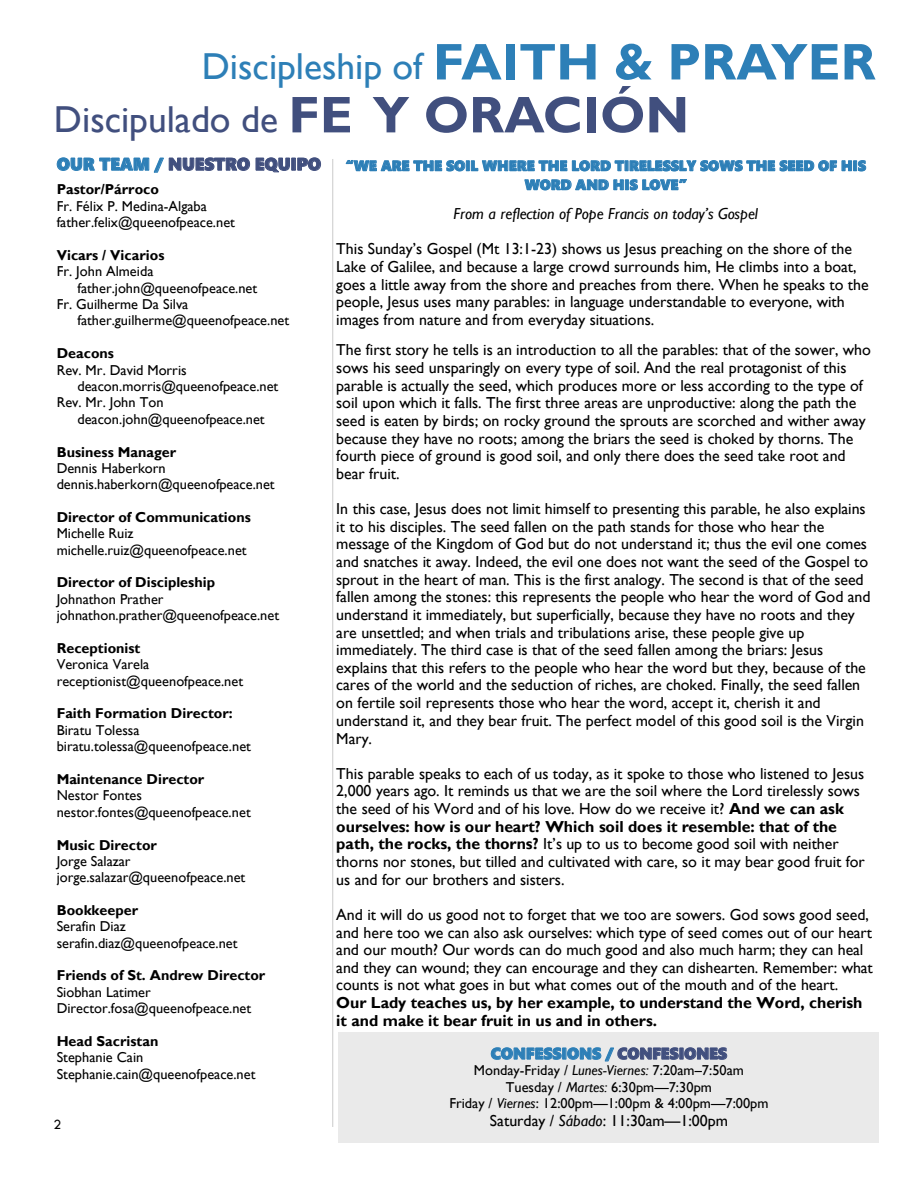
<style>
.page{position:relative;width:918px;height:1188px;background:#fff}
.page>*{position:absolute;margin:0;border:0;box-sizing:border-box;transform-origin:0 0}
.t1{font:37.5px/52.9px "Gill Sans";color:#2d7fb7}
.t2{font:17.25px "Segoe UI Black";color:#414f7e}
.t3{font:15.9px/17.7px "Gill Sans";color:#000}
.t4{font:italic 15.9px "Gill Sans";color:#000}
.t5{font:15.9px "Segoe UI Black";color:#2d7fb7}
.t6{font:14.4px/16.4px "Gill Sans";color:#000}
.t7{font:14.4px/19px "Segoe UI Black";letter-spacing:.005em;color:#2d7fb7;text-align:center}
.t8{font:700 14.4px "Gill Sans";color:#000}
.t9{font:14.4px "Tw Cen";color:#000}
.s1{font-weight:700;font-size:51.9px}
.s2{color:#414f7e}
.s3{font-weight:700;font-size:51.9px;color:#414f7e}
.s4{font-weight:700}
.s5{font-style:italic}
.s6{color:#2d7fb7}
</style>
<div class="page">
<hr style="left:332px;top:159px;width:1px;height:968px;background:#cacaca">
<div style="left:339px;top:1032px;width:540px;height:111px;background:#eaeaea"></div>
<p class="t1" style="left:54px;top:41px;width:823px;text-indent:148px">Discipleship of <span class="s1">FAITH &amp; PRAYER<br></span><span class="s2">Discipulado de</span> <span class="s3">FE Y ORACIÓN</span></p>
<p class="t7" style="left:346px;top:155px;width:522px">“WE ARE THE SOIL WHERE THE LORD TIRELESSLY SOWS THE SEED OF HIS<br>WORD AND HIS LOVE”</p>
<p class="t4" style="left:454px;top:204px;width:306px">From a reflection of Pope Francis on today’s Gospel</p>
<p class="t3" style="left:336px;top:240px;width:534px">This Sunday’s Gospel (Mt 13:1-23) shows us Jesus preaching on the shore of the Lake of Galilee, and because a large crowd surrounds him, He climbs into a boat, goes a little away from the shore and preaches from there. When he speaks to the people, Jesus uses many parables: in language understandable to everyone, with images from nature and from everyday situations.</p>
<p class="t3" style="left:336px;top:341px;width:536px">The first story he tells is an introduction to all the parables: that of the sower, who sows his seed unsparingly on every type of soil. And the real protagonist of this parable is actually the seed, which produces more or less according to the type of soil upon which it falls. The first three areas are unproductive: along the path the seed is eaten by birds; on rocky ground the sprouts are scorched and wither away because they have no roots; among the briars the seed is choked by thorns. The fourth piece of ground is good soil, and only there does the seed take root and bear fruit.</p>
<p class="t3" style="left:336px;top:500px;width:536px">In this case, Jesus does not limit himself to presenting this parable, he also explains it to his disciples. The seed fallen on the path stands for those who hear the message of the Kingdom of God but do not understand it; thus the evil one comes and snatches it away. Indeed, the evil one does not want the seed of the Gospel to sprout in the heart of man. This is the first analogy. The second is that of the seed fallen among the stones: this represents the people who hear the word of God and understand it immediately, but superficially, because they have no roots and they are unsettled; and when trials and tribulations arise, these people give up immediately. The third case is that of the seed fallen among the briars: Jesus explains that this refers to the people who hear the word but they, because of the cares of the world and the seduction of riches, are choked. Finally, the seed fallen on fertile soil represents those who hear the word, accept it, cherish it and understand it, and they bear fruit. The perfect model of this good soil is the Virgin Mary.</p>
<p class="t3" style="left:336px;top:765px;width:530px">This parable speaks to each of us today, as it spoke to those who listened to Jesus 2,000 years ago. It reminds us that we are the soil where the Lord tirelessly sows the seed of his Word and of his love. How do we receive it? <span class="s4">And we can ask ourselves: how is our heart? Which soil does it resemble: that of the path, the rocks, the thorns?</span> It’s up to us to become good soil with neither thorns nor stones, but tilled and cultivated with care, so it may bear good fruit for us and for our brothers and sisters.</p>
<p class="t3" style="left:336px;top:906px;width:538px">And it will do us good not to forget that we too are sowers. God sows good seed, and here too we can also ask ourselves: which type of seed comes out of our heart and our mouth? Our words can do much good and also much harm; they can heal and they can wound; they can encourage and they can dishearten. Remember: what counts is not what goes in but what comes out of the mouth and of the heart.<br><span class="s4">Our Lady teaches us, by her example, to understand the Word, cherish it and make it bear fruit in us and in others.</span></p>
<p class="t5" style="left:491px;top:1042px;width:238px">CONFESSIONS / <span class="s2">CONFESIONES</span></p>
<p class="t6" style="left:449px;top:1062px;width:321px;text-align:center">Monday-Friday / <span class="s5">Lunes-Viernes:</span> 7:20am–7:50am<br>Tuesday / <span class="s5">Martes:</span> 6:30pm—7:30pm<br>Friday / <span class="s5">Viernes</span>: 12:00pm—1:00pm &amp; 4:00pm—7:00pm</p>
<p class="t3" style="left:490px;top:1112px;width:240px">Saturday / <span class="s5">Sábado</span>: 11:30am—1:00pm</p>
<p class="t2" style="left:57px;top:152px;width:266px"><span class="s6">OUR TEAM /</span> NUESTRO EQUIPO</p>
<p class="t6" style="left:57px;top:182px;width:180px"><span class="s4">Pastor/Párroco<br></span>Fr. Félix P. Medina-Algaba father.felix@queenofpeace.net</p>
<p class="t8" style="left:57px;top:246px;width:109px">Vicars / Vicarios</p>
<p class="t6" style="left:57px;top:264px;width:98px">Fr. John Almeida</p>
<p class="t6" style="left:77px;top:280px;width:181px">father.john@queenofpeace.net</p>
<p class="t6" style="left:57px;top:296px;width:133px">Fr. Guilherme Da Silva</p>
<p class="t6" style="left:77px;top:313px;width:213px">father.guilherme@queenofpeace.net</p>
<p class="t8" style="left:57px;top:345px;width:59px">Deacons</p>
<p class="t6" style="left:57px;top:362px;width:132px">Rev. Mr. David Morris</p>
<p class="t6" style="left:77px;top:378px;width:202px">deacon.morris@queenofpeace.net</p>
<p class="t6" style="left:57px;top:395px;width:108px">Rev. Mr. John Ton</p>
<p class="t6" style="left:77px;top:411px;width:189px">deacon.john@queenofpeace.net</p>
<p class="t6" style="left:57px;top:444px;width:220px"><span class="s4">Business Manager<br></span>Dennis Haberkorn dennis.haberkorn@queenofpeace.net</p>
<p class="t6" style="left:57px;top:509px;width:196px"><span class="s4">Director of Communications<br></span>Michelle Ruiz michelle.ruiz@queenofpeace.net</p>
<p class="t6" style="left:57px;top:575px;width:224px"><span class="s4">Director of Discipleship<br></span>Johnathon Prather johnathon.prather@queenofpeace.net</p>
<p class="t6" style="left:57px;top:640px;width:188px"><span class="s4">Receptionist<br></span>Veronica Varela receptionist@queenofpeace.net</p>
<p class="t6" style="left:57px;top:706px;width:196px"><span class="s4">Faith Formation Director:<br></span>Biratu Tolessa biratu.tolessa@queenofpeace.net</p>
<p class="t6" style="left:57px;top:771px;width:196px"><span class="s4">Maintenance Director<br></span>Nestor Fontes nestor.fontes@queenofpeace.net</p>
<p class="t6" style="left:57px;top:837px;width:190px"><span class="s4">Music Director<br></span>Jorge Salazar jorge.salazar@queenofpeace.net</p>
<p class="t6" style="left:57px;top:902px;width:182px"><span class="s4">Bookkeeper<br></span>Serafin Diaz serafin.diaz@queenofpeace.net</p>
<p class="t6" style="left:57px;top:968px;width:210px"><span class="s4">Friends of St. Andrew Director<br></span>Siobhan Latimer<br>Director.fosa@queenofpeace.net</p>
<p class="t6" style="left:57px;top:1033px;width:200px"><span class="s4">Head Sacristan<br></span>Stephanie Cain<br>Stephanie.cain@queenofpeace.net</p>
<p class="t9" style="left:53px;top:1115px;width:9px">2</p>
</div>
